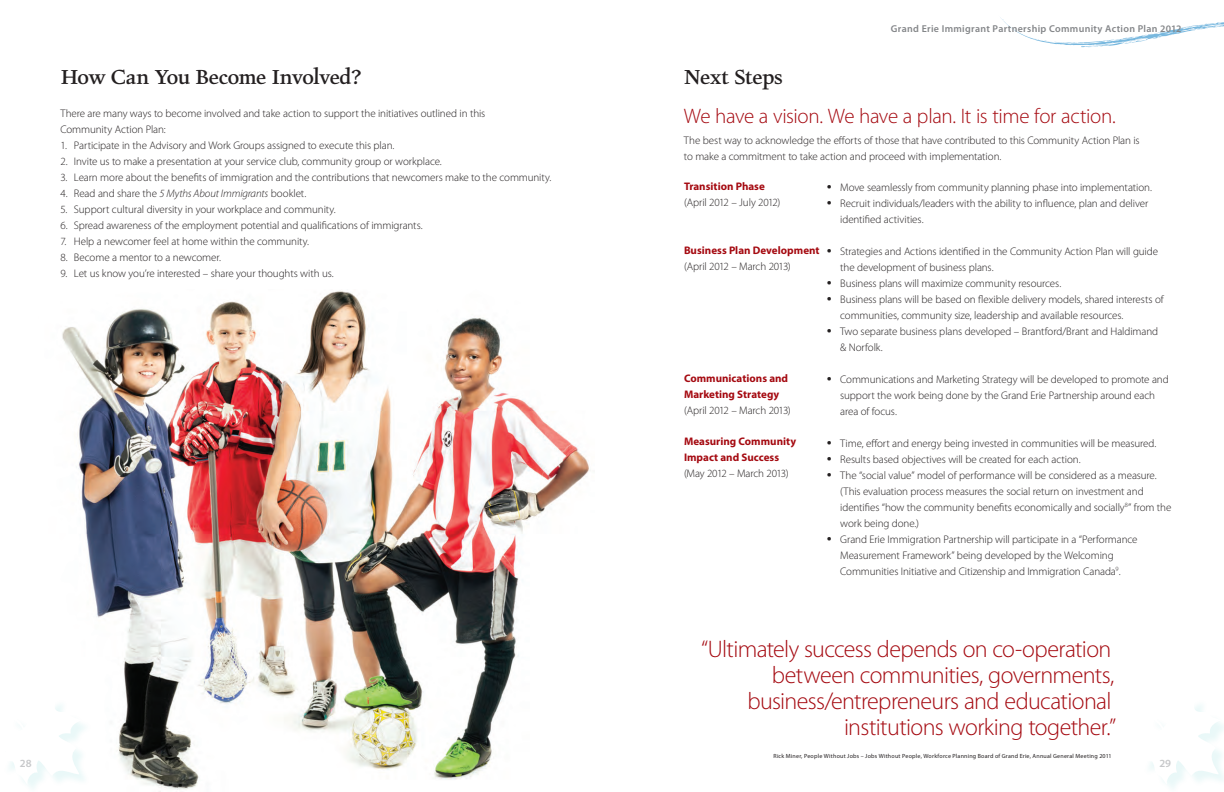
<style>
.page{position:relative;width:1224px;height:792px;background:#fff}
.page>*{position:absolute;margin:0;border:0;box-sizing:border-box;transform-origin:0 0}
.Quote_Light{font:300 24px/26px "Myriad Pro";letter-spacing:-.025em;color:#a50a11;text-align:right}
.Glued_body_copy{font:300 21px "Myriad Pro";letter-spacing:-.015em;color:#a50a11}
.Main_Headlines_Strat{font:21px "Figural Medium Plain";letter-spacing:-.03em;color:#231f20}
.Main_Headlines_Strat-2{font:21px "Figural Medium Plain";letter-spacing:-.01em;color:#231f20}
.Indented__report{font:300 11px/16px "Myriad Pro";letter-spacing:-.01em;color:#231f20}
.Glued_body_copy-2{font:300 11px/16px "Myriad Pro";letter-spacing:-.01em;color:#231f20}
.t1{font:700 11px/16px "Myriad Pro";color:#a50a11}
.t2{font:600 11px "Myriad Pro";color:#c7c8ca}
.mouse_type{font:600 10px "Myriad Pro";letter-spacing:.03em;color:#848689}
.mouse_type-2{font:6px "Myriad Pro";letter-spacing:.04em;color:#231f20}
.s1{font-style:italic}
.s2{font-size:20px}
</style>
<div class="page">
<img style="left:62px;top:291px;width:527px;height:501px">
<svg style="left:1000px;top:17px;width:224px;height:31px"></svg>
<svg style="left:1150px;top:705px;width:72px;height:80px"></svg>
<div style="left:3px;top:699px;width:91px;height:93px;background:#fff"></div>
<svg style="left:10px;top:695px;width:73px;height:90px"></svg>
<p class="Main_Headlines_Strat" style="left:61px;top:64px;width:303px">How Can You Become Involved?</p>
<p class="Glued_body_copy-2" style="left:60px;top:105px;width:426px">There are many ways to become involved and take action to support the initiatives outlined in this<br>Community Action Plan:</p>
<p class="Indented__report" style="left:60px;top:137px;width:336px">1. Participate in the Advisory and Work Groups assigned to execute this plan.</p>
<p class="Indented__report" style="left:60px;top:153px;width:383px">2. Invite us to make a presentation at your service club, community group or workplace.</p>
<p class="Indented__report" style="left:60px;top:169px;width:492px">3. Learn more about the benefits of immigration and the contributions that newcomers make to the community.</p>
<p class="Indented__report" style="left:60px;top:185px;width:247px">4. Read and share the <span class="s1">5 Myths About Immigrants</span> booklet.</p>
<p class="Indented__report" style="left:60px;top:201px;width:277px">5. Support cultural diversity in your workplace and community.</p>
<p class="Indented__report" style="left:60px;top:217px;width:364px">6. Spread awareness of the employment potential and qualifications of immigrants.</p>
<p class="Indented__report" style="left:60px;top:233px;width:250px">7. Help a newcomer feel at home within the community.</p>
<p class="Indented__report" style="left:60px;top:249px;width:162px">8. Become a mentor to a newcomer.</p>
<p class="Indented__report" style="left:60px;top:265px;width:275px">9. Let us know you’re interested – share your thoughts with us.</p>
<p class="Main_Headlines_Strat-2" style="left:684px;top:64px;width:100px">Next Steps</p>
<p class="mouse_type" style="left:891px;top:23px;width:292px">Grand Erie Immigrant Partnership Community Action Plan 2012</p>
<p class="Glued_body_copy" style="left:684px;top:105px;width:433px">We have a vision. We have a plan. It is time for action.</p>
<p class="Glued_body_copy-2" style="left:684px;top:133px;width:457px">The best way to acknowledge the efforts of those that have contributed to this Community Action Plan is to make a commitment to take action and proceed with implementation.</p>
<p class="t1" style="left:684px;top:178px;width:82px">Transition Phase</p>
<p class="Indented__report" style="left:684px;top:195px;width:98px">(April 2012 – July 2012)</p>
<p class="t1" style="left:684px;top:242px;width:137px">Business Plan Development</p>
<p class="Indented__report" style="left:684px;top:258px;width:108px">(April 2012 – March 2013)</p>
<p class="t1" style="left:684px;top:370px;width:106px">Communications and<br>Marketing Strategy</p>
<p class="Indented__report" style="left:684px;top:402px;width:108px">(April 2012 – March 2013)</p>
<p class="t1" style="left:684px;top:433px;width:114px">Measuring Community<br>Impact and Success</p>
<p class="Indented__report" style="left:684px;top:465px;width:106px">(May 2012 – March 2013)</p>
<p class="Indented__report" style="left:827px;top:179px;width:327px"><span class="s2">•</span> Move seamlessly from community planning phase into implementation.</p>
<p class="Indented__report" style="left:840px;top:195px;width:310px;text-indent:-14px"><span class="s2">•</span> Recruit individuals/leaders with the ability to influence, plan and deliver identified activities.</p>
<p class="Indented__report" style="left:840px;top:243px;width:319px;text-indent:-14px"><span class="s2">•</span> Strategies and Actions identified in the Community Action Plan will guide the development of business plans.</p>
<p class="Indented__report" style="left:827px;top:275px;width:236px"><span class="s2">•</span> Business plans will maximize community resources.</p>
<p class="Indented__report" style="left:840px;top:291px;width:325px;text-indent:-14px"><span class="s2">•</span> Business plans will be based on flexible delivery models, shared interests of communities, community size, leadership and available resources.</p>
<p class="Indented__report" style="left:840px;top:323px;width:319px;text-indent:-14px"><span class="s2">•</span> Two separate business plans developed – Brantford/Brant and Haldimand &amp; Norfolk.</p>
<p class="Indented__report" style="left:840px;top:371px;width:330px;text-indent:-14px"><span class="s2">•</span> Communications and Marketing Strategy will be developed to promote and support the work being done by the Grand Erie Partnership around each area of focus.</p>
<p class="Indented__report" style="left:827px;top:435px;width:331px"><span class="s2">•</span> Time, effort and energy being invested in communities will be measured.</p>
<p class="Indented__report" style="left:827px;top:451px;width:255px"><span class="s2">•</span> Results based objectives will be created for each action.</p>
<p class="Indented__report" style="left:840px;top:467px;width:333px;text-indent:-13px"><span class="s2">•</span> The “social value” model of performance will be considered as a measure. (This evaluation process measures the social return on investment and identifies “how the community benefits economically and socially<sup>8</sup>” from the work being done.)</p>
<p class="Indented__report" style="left:840px;top:531px;width:299px;text-indent:-14px"><span class="s2">•</span> Grand Erie Immigration Partnership will participate in a “Performance<br>Measurement Framework” being developed by the Welcoming<br>Communities Initiative and Citizenship and Immigration Canada<sup>9</sup>.</p>
<p class="Quote_Light" style="left:701px;top:636px;width:417px">“Ultimately success depends on co-operation between communities, governments, business/entrepreneurs and educational institutions working together.”</p>
<p class="mouse_type-2" style="left:774px;top:753px;width:339px">Rick Miner, People Without Jobs – Jobs Without People, Workforce Planning Board of Grand Erie, Annual General Meeting 2011</p>
<p class="t2" style="left:20px;top:757px;width:13px">28</p>
<p class="t2" style="left:1159px;top:757px;width:13px">29</p>
</div>
